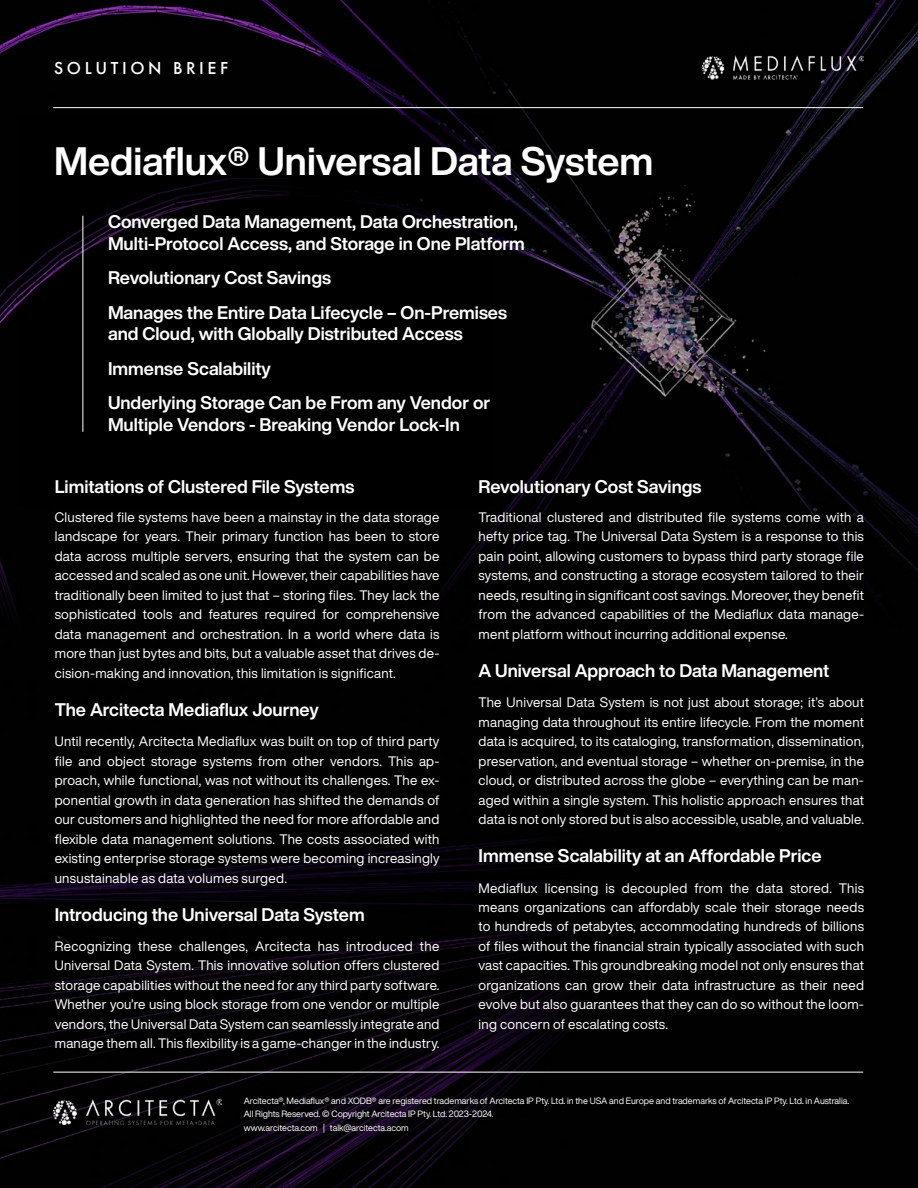
<style>
.page{position:relative;width:918px;height:1188px;background:#fff}
.page>*{position:absolute;margin:0;border:0;box-sizing:border-box;transform-origin:0 0}
.t1{font:700 39px "Helvetica Now Display";letter-spacing:-.005em;color:#fff}
.t2{font:700 18px/34.5px "Helvetica Now Display";color:#fff}
.t3{font:500 18px "Futura PT";letter-spacing:.2em;color:#fff}
.t4{font:13.5px/19.5px "Helvetica Now Display";letter-spacing:.02em;color:#fff;text-align:justify}
.t5{font:9px/13.5px "Helvetica Now Display";color:#fff}
</style>
<div class="page">
<div style="left:0;top:0;width:918px;height:1187px;background:#010101"></div>
<img style="left:0;top:839px;width:581px;height:349px">
<img style="left:0;top:0;width:918px;height:614px">
<div style="left:11px;top:116px;width:589px;height:390px;background:#000"></div>
<hr style="left:53px;top:1072px;width:810px;height:1px;background:#fff">
<hr style="left:53px;top:107px;width:810px;height:1px;background:#fff">
<img style="left:53px;top:1100px;width:168px;height:24px">
<img style="left:703px;top:56px;width:160px;height:25px">
<hr style="left:82px;top:216px;width:1px;height:216px;background:#fff">
<h2 class="t3" style="left:54px;top:58px;width:176px">SOLUTION BRIEF</h2>
<h1 class="t1" style="left:54px;top:134px;width:601px">Mediaflux® Universal Data System</h1>
<h2 class="t2" style="left:108px;top:211px;width:418px;line-height:21.8px">Converged Data Management, Data Orchestration,<br>Multi-Protocol Access, and Storage in One Platform</h2>
<h2 class="t2" style="left:108px;top:260px;width:401px">Revolutionary Cost Savings<br>Manages the Entire Data Lifecycle – On-Premises</h2>
<h2 class="t2" style="left:108px;top:317px;width:384px">and Cloud, with Globally Distributed Access<br>Immense Scalability<br>Underlying Storage Can be From any Vendor or</h2>
<h2 class="t2" style="left:108px;top:407px;width:354px">Multiple Vendors - Breaking Vendor Lock-In</h2>
<h2 class="t2" style="left:55px;top:469px;width:301px">Limitations of Clustered File Systems</h2>
<p class="t4" style="left:55px;top:507px;width:386px">Clustered file systems have been a mainstay in the data storage landscape for years. Their primary function has been to store data across multiple servers, ensuring that the system can be accessed and scaled as one unit. However, their capabilities have traditionally been limited to just that – storing files. They lack the sophisticated tools and features required for comprehensive data management and orchestration. In a world where data is more than just bytes and bits, but a valuable asset that drives de&shy;cision-making and innovation, this limitation is significant.</p>
<h2 class="t2" style="left:55px;top:692px;width:266px">The Arcitecta Mediaflux Journey</h2>
<p class="t4" style="left:55px;top:732px;width:386px">Until recently, Arcitecta Mediaflux was built on top of third party file and object storage systems from other vendors. This ap&shy;proach, while functional, was not without its challenges. The ex&shy;ponential growth in data generation has shifted the demands of our customers and highlighted the need for more affordable and flexible data management solutions. The costs associated with existing enterprise storage systems were becoming increasingly unsustainable as data volumes surged.</p>
<h2 class="t2" style="left:55px;top:897px;width:311px">Introducing the Universal Data System</h2>
<p class="t4" style="left:55px;top:936px;width:386px">Recognizing these challenges, Arcitecta has introduced the Universal Data System. This innovative solution offers clustered storage capabilities without the need for any third party software.<br>Whether you’re using block storage from one vendor or multiple vendors, the Universal Data System can seamlessly integrate and manage them all. This flexibility is a game-changer in the industry.</p>
<h2 class="t2" style="left:478px;top:469px;width:225px">Revolutionary Cost Savings</h2>
<p class="t4" style="left:478px;top:507px;width:387px">Traditional clustered and distributed file systems come with a hefty price tag. The Universal Data System is a response to this pain point, allowing customers to bypass third party storage file systems, and constructing a storage ecosystem tailored to their needs, resulting in significant cost savings. Moreover, they benefit from the advanced capabilities of the Mediaflux data manage&shy;ment platform without incurring additional expense.</p>
<h2 class="t2" style="left:478px;top:653px;width:352px">A Universal Approach to Data Management</h2>
<p class="t4" style="left:478px;top:693px;width:387px">The Universal Data System is not just about storage; it’s about managing data throughout its entire lifecycle. From the moment data is acquired, to its cataloging, transformation, dissemination, preservation, and eventual storage – whether on-premise, in the cloud, or distributed across the globe – everything can be man&shy;aged within a single system. This holistic approach ensures that data is not only stored but is also accessible, usable, and valuable.</p>
<h2 class="t2" style="left:478px;top:839px;width:345px">Immense Scalability at an Affordable Price</h2>
<p class="t4" style="left:478px;top:878px;width:387px">Mediaflux licensing is decoupled from the data stored. This means organizations can affordably scale their storage needs to hundreds of petabytes, accommodating hundreds of billions of files without the financial strain typically associated with such vast capacities. This groundbreaking model not only ensures that organizations can grow their data infrastructure as their need evolve but also guarantees that they can do so without the loom&shy;ing concern of escalating costs.</p>
<p class="t5" style="left:244px;top:1094px;width:607px">Arcitecta®, Mediaflux® and XODB® are registered trademarks of Arcitecta IP Pty. Ltd. in the USA and Europe and trademarks of Arcitecta IP Pty. Ltd. in Australia.<br>All Rights Reserved. © Copyright Arcitecta IP Pty. Ltd. 2023-2024.<br>www.arcitecta.com | talk@arcitecta.acom</p>
</div>
